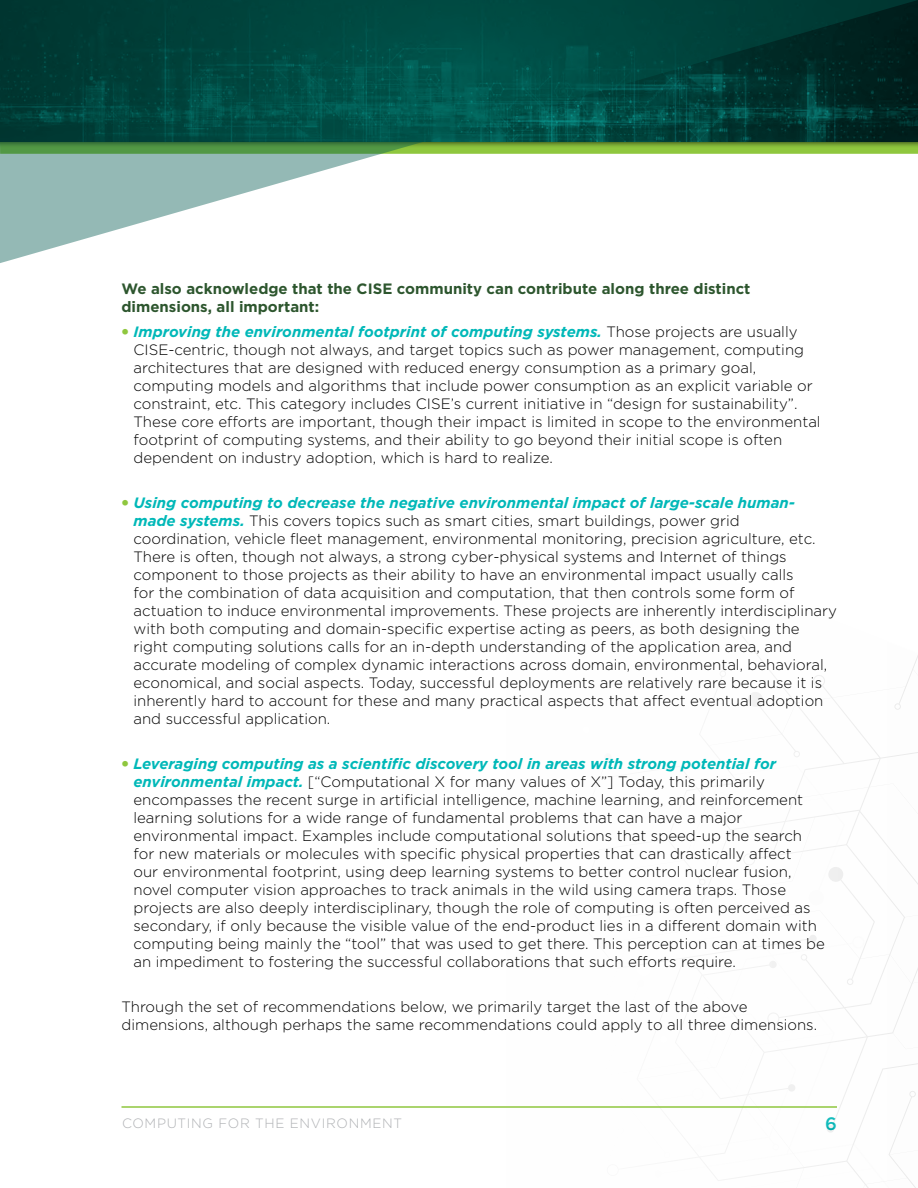
<style>
.page{position:relative;width:918px;height:1188px;background:#fff}
.page>*{position:absolute;margin:0;border:0;box-sizing:border-box;transform-origin:0 0}
.t1{font:500 18px "Gotham";color:#00b8b8}
.t2{font:300 15px/18px "Gotham";color:#000}
.t3{font:700 15px/18px "Gotham";color:#2d562e}
.t4{font:300 13.5px "Gotham";letter-spacing:.05em;color:#afb1b4}
.s1{font-weight:900;color:#8fc73e}
.s2{font-weight:700;font-style:italic;color:#00b8b8}
</style>
<div class="page">
<svg style="left:706px;top:626px;width:212px;height:562px"></svg>
<hr style="left:122px;top:1106px;width:715px;height:2px;background:#8fc73e">
<svg style="left:0;top:0;width:918px;height:263px"></svg>
<p class="t3" style="left:122px;top:280px;width:631px">We also acknowledge that the CISE community can contribute along three distinct dimensions, all important:</p>
<p class="t2" style="left:133px;top:322px;width:689px;text-indent:-12px"><span class="s1">•</span> <span class="s2">Improving the environmental footprint of computing systems.</span> Those projects are usually CISE-centric, though not always, and target topics such as power management, computing architectures that are designed with reduced energy consumption as a primary goal, computing models and algorithms that include power consumption as an explicit variable or constraint, etc. This category includes CISE’s current initiative in “design for sustainability”.<br>These core efforts are important, though their impact is limited in scope to the environmental footprint of computing systems, and their ability to go beyond their initial scope is often dependent on industry adoption, which is hard to realize.</p>
<p class="t2" style="left:133px;top:493px;width:705px;text-indent:-12px"><span class="s1">•</span> <span class="s2">Using computing to decrease the negative environmental impact of large-scale human&shy;made systems.</span> This covers topics such as smart cities, smart buildings, power grid coordination, vehicle fleet management, environmental monitoring, precision agriculture, etc.<br>There is often, though not always, a strong cyber-physical systems and Internet of things component to those projects as their ability to have an environmental impact usually calls<br>for the combination of data acquisition and computation, that then controls some form of actuation to induce environmental improvements. These projects are inherently interdisciplinary with both computing and domain-specific expertise acting as peers, as both designing the right computing solutions calls for an in-depth understanding of the application area, and accurate modeling of complex dynamic interactions across domain, environmental, behavioral, economical, and social aspects. Today, successful deployments are relatively rare because it is inherently hard to account for these and many practical aspects that affect eventual adoption and successful application.</p>
<p class="t2" style="left:133px;top:754px;width:693px;text-indent:-12px"><span class="s1">•</span> <span class="s2">Leveraging computing as a scientific discovery tool in areas with strong potential for environmental impact.</span> [“Computational X for many values of X”] Today, this primarily encompasses the recent surge in artificial intelligence, machine learning, and reinforcement learning solutions for a wide range of fundamental problems that can have a major environmental impact. Examples include computational solutions that speed-up the search for new materials or molecules with specific physical properties that can drastically affect<br>our environmental footprint, using deep learning systems to better control nuclear fusion, novel computer vision approaches to track animals in the wild using camera traps. Those projects are also deeply interdisciplinary, though the role of computing is often perceived as secondary, if only because the visible value of the end-product lies in a different domain with computing being mainly the “tool” that was used to get there. This perception can at times be an impediment to fostering the successful collaborations that such efforts require.</p>
<p class="t2" style="left:121px;top:997px;width:697px">Through the set of recommendations below, we primarily target the last of the above dimensions, although perhaps the same recommendations could apply to all three dimensions.</p>
<p class="t4" style="left:122px;top:1115px;width:282px">COMPUTING FOR THE ENVIRONMENT</p>
<p class="t1" style="left:825px;top:1111px;width:13px">6</p>
</div>
